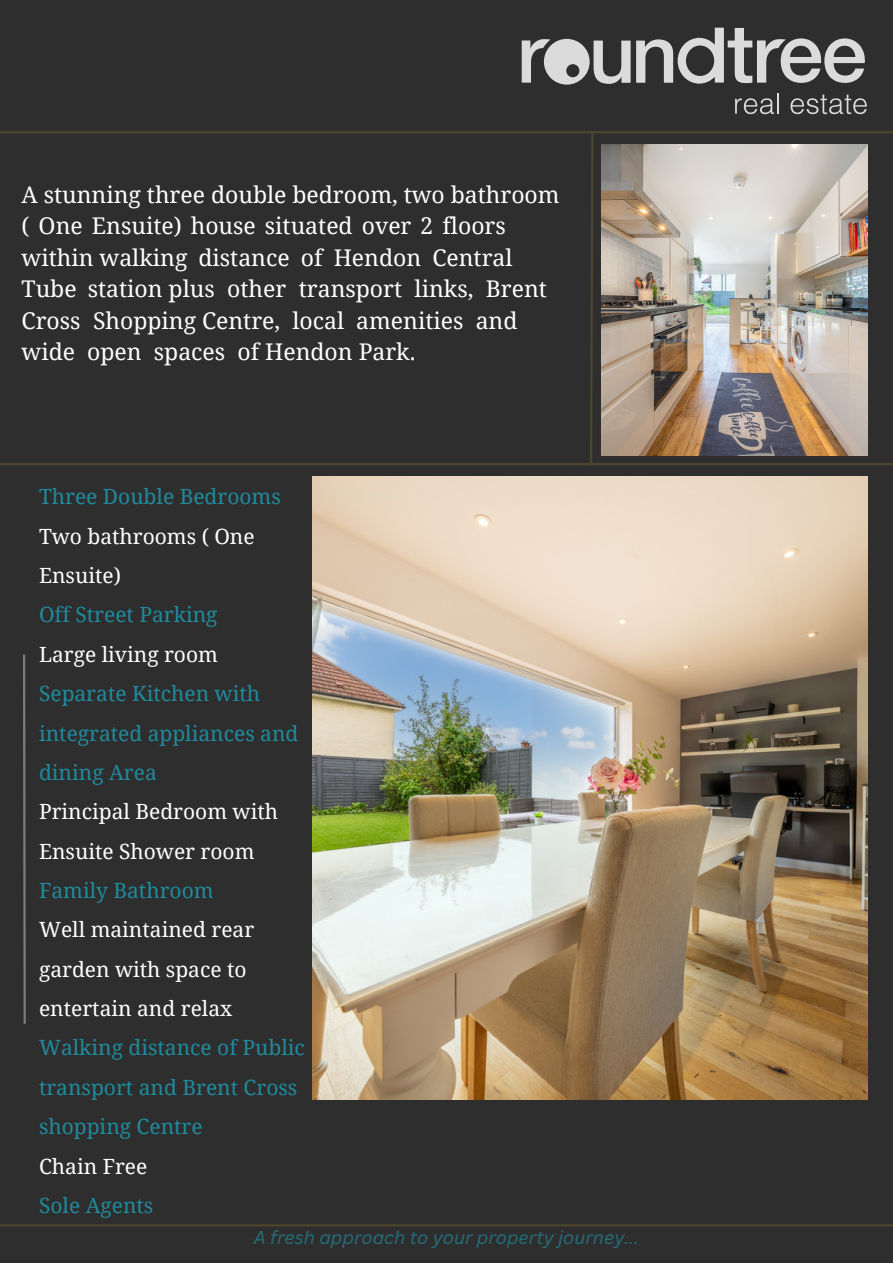
<style>
.page{position:relative;width:893px;height:1264px;background:#fff}
.page>*{position:absolute;margin:0;border:0;box-sizing:border-box;transform-origin:0 0}
.t1{font:22.95px/31.5px "Noto Serif";color:#fff}
.t2{font:21px/39.3px "Noto Serif";color:#1f8b9d}
.t3{font:21px/39.3px "Noto Serif";color:#fff}
.t4{font:italic 18px "Canva Sans";color:#1f8b9d}
</style>
<div class="page">
<div style="left:0;top:0;width:892px;height:1262px;background:#2e2e2e"></div>
<img style="left:601px;top:144px;width:266px;height:311px">
<img style="left:312px;top:477px;width:555px;height:622px">
<svg style="left:735px;top:93px;width:43px;height:21px"></svg>
<svg style="left:790px;top:95px;width:76px;height:19px"></svg>
<svg style="left:521px;top:38px;width:109px;height:47px"></svg>
<svg style="left:636px;top:28px;width:229px;height:56px"></svg>
<hr style="left:0;top:463px;width:892px;height:2px;background:#4b462c">
<svg style="left:590px;top:133px;width:4px;height:333px"></svg>
<hr style="left:0;top:131px;width:892px;height:2px;background:#4b462c">
<svg style="left:23px;top:654px;width:3px;height:370px"></svg>
<hr style="left:0;top:1224px;width:892px;height:2px;background:#4b462c">
<p class="t1" style="left:22px;top:178px;width:539px">A stunning three double bedroom, two bathroom ( One Ensuite) house situated over 2 floors within walking distance of Hendon Central Tube station plus other transport links, Brent Cross Shopping Centre, local amenities and wide open spaces of Hendon Park.</p>
<p class="t2" style="left:39px;top:476px;width:243px">Three Double Bedrooms</p>
<p class="t3" style="left:39px;top:516px;width:217px">Two bathrooms ( One<br>Ensuite)</p>
<p class="t2" style="left:39px;top:594px;width:180px">Off Street Parking</p>
<p class="t3" style="left:39px;top:634px;width:180px">Large living room</p>
<p class="t2" style="left:39px;top:673px;width:261px">Separate Kitchen with integrated appliances and dining Area</p>
<p class="t3" style="left:39px;top:791px;width:240px">Principal Bedroom with<br>Ensuite Shower room</p>
<p class="t2" style="left:39px;top:870px;width:176px">Family Bathroom</p>
<p class="t3" style="left:39px;top:909px;width:217px">Well maintained rear garden with space to entertain and relax</p>
<p class="t2" style="left:39px;top:1027px;width:267px">Walking distance of Public transport and Brent Cross shopping Centre</p>
<p class="t3" style="left:39px;top:1145px;width:110px">Chain Free</p>
<p class="t2" style="left:39px;top:1184px;width:116px">Sole Agents</p>
<p class="t4" style="left:254px;top:1224px;width:386px">A fresh approach to your property journey...</p>
</div>
